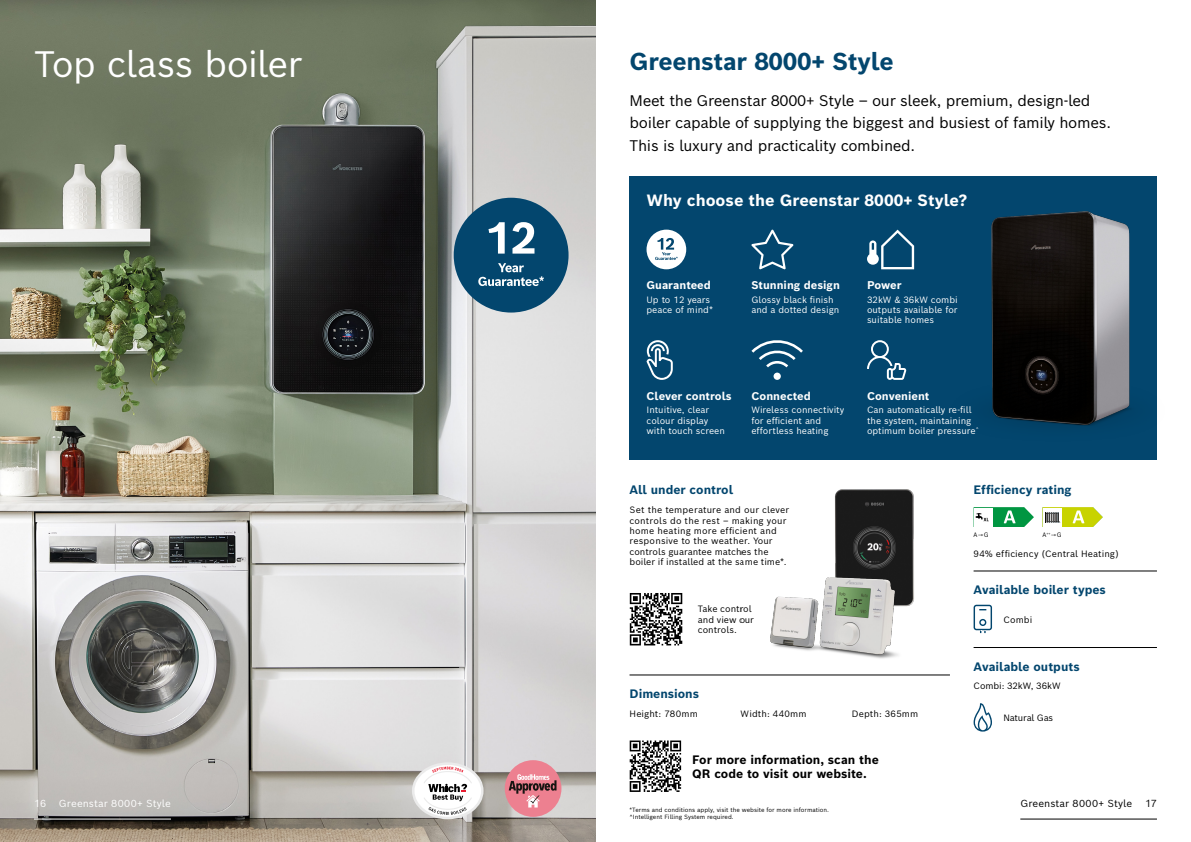
<style>
.page{position:relative;width:1191px;height:842px;background:#fff}
.page>*{position:absolute;margin:0;border:0;box-sizing:border-box;transform-origin:0 0}
.t1{font:36px "Bosch Sans";letter-spacing:-.025em;color:#fff}
.t2{font:700 24px "Bosch Sans";letter-spacing:-.01em;color:#03466e}
.t3{font:700 16px "Bosch Sans";color:#fff}
.t4{font:15px/22.5px "Bosch Sans";letter-spacing:-.02em;color:#000}
.t5{font:700 12px "Bosch Sans";color:#03466e}
.t6{font:700 12px/13.8px "Bosch Sans";color:#000}
.t7{font:700 11px "Bosch Sans";color:#fff}
.t8{font:10px "Bosch Sans";letter-spacing:.01em;color:#fff}
.t9{font:10px "Bosch Sans";letter-spacing:.01em;color:#000}
.t10{font:9px/10.4px "Bosch Sans";letter-spacing:.01em;color:#000}
.t11{font:9px/10.4px "Bosch Sans";color:#fff}
.t12{font:9px "Bosch Sans";letter-spacing:-.015em;color:#000}
.t13{font:6.3px "Bosch Sans";color:#000}
.t14{font:6px/7.2px "Bosch Sans";color:#000}
.t15{font:3.7px "Bosch Sans";color:#000}
.s1{font-size:6.3px}
</style>
<div class="page">
<img style="left:835px;top:489px;width:79px;height:117px">
<img style="left:0;top:0;width:595px;height:842px">
<div style="left:629px;top:176px;width:528px;height:283px;background:#03466e"></div>
<hr style="left:1020px;top:819px;width:137px;height:1px;background:#000">
<hr style="left:34px;top:819px;width:137px;height:1px;background:#fff">
<div style="left:505px;top:760px;width:56px;height:57px;background:#ed8090;border-radius:50%"></div>
<svg style="left:509px;top:774px;width:47px;height:33px"></svg>
<hr style="left:629px;top:675px;width:321px;height:1px;background:#000">
<hr style="left:973px;top:571px;width:184px;height:1px;background:#000">
<hr style="left:973px;top:647px;width:184px;height:1px;background:#000">
<svg style="left:1042px;top:507px;width:60px;height:20px"></svg>
<svg style="left:973px;top:507px;width:61px;height:20px"></svg>
<svg style="left:630px;top:593px;width:52px;height:52px"></svg>
<img style="left:835px;top:548px;width:74px;height:20px">
<img style="left:741px;top:568px;width:168px;height:108px">
<svg style="left:973px;top:605px;width:19px;height:28px"></svg>
<svg style="left:973px;top:703px;width:19px;height:29px"></svg>
<svg style="left:629px;top:740px;width:52px;height:52px"></svg>
<svg style="left:646px;top:340px;width:27px;height:40px"></svg>
<svg style="left:751px;top:340px;width:52px;height:40px"></svg>
<svg style="left:867px;top:340px;width:39px;height:40px"></svg>
<div style="left:454px;top:198px;width:114px;height:115px;background:#03466e;border-radius:50%"></div>
<svg style="left:488px;top:222px;width:46px;height:32px"></svg>
<svg style="left:478px;top:263px;width:66px;height:23px"></svg>
<svg style="left:867px;top:230px;width:47px;height:39px"></svg>
<div style="left:647px;top:231px;width:38px;height:37px;background:#fff;border-radius:50%"></div>
<div style="left:646px;top:230px;width:40px;height:39px;border:2px solid #fff;border-radius:50%"></div>
<svg style="left:655px;top:238px;width:22px;height:22px"></svg>
<svg style="left:751px;top:229px;width:42px;height:40px"></svg>
<svg style="left:412px;top:762px;width:71px;height:57px"></svg>
<img style="left:991px;top:211px;width:140px;height:215px">
<h1 class="t1" style="left:34px;top:39px;width:270px">Top class boiler</h1>
<h2 class="t2" style="left:629px;top:45px;width:265px">Greenstar 8000+ Style</h2>
<h3 class="t4" style="left:629px;top:88px;width:483px">Meet the Greenstar 8000+ Style – our sleek, premium, design-led boiler capable of supplying the biggest and busiest of family homes.<br>This is luxury and practicality combined.</h3>
<h3 class="t3" style="left:646px;top:189px;width:322px">Why choose the Greenstar 8000+ Style?</h3>
<p class="t7" style="left:646px;top:278px;width:66px">Guaranteed</p>
<p class="t11" style="left:646px;top:294px;width:68px">Up to 12 years peace of mind*</p>
<p class="t7" style="left:751px;top:278px;width:90px">Stunning design</p>
<p class="t11" style="left:751px;top:294px;width:89px">Glossy black finish and a dotted design</p>
<p class="t7" style="left:867px;top:278px;width:36px">Power</p>
<p class="t11" style="left:867px;top:294px;width:92px;text-align:justify">32kW &amp; 36kW combi outputs available for suitable homes</p>
<p class="t7" style="left:646px;top:389px;width:86px">Clever controls</p>
<p class="t11" style="left:646px;top:404px;width:80px">Intuitive, clear colour display with touch screen</p>
<p class="t7" style="left:751px;top:389px;width:61px">Connected</p>
<p class="t11" style="left:751px;top:404px;width:95px">Wireless connectivity for efficient and effortless heating</p>
<h3 class="t5" style="left:629px;top:482px;width:105px">All under control</h3>
<p class="t10" style="left:629px;top:504px;width:161px">Set the temperature and our clever controls do the rest – making your home heating more efficient and responsive to the weather. Your controls guarantee matches the boiler if installed at the same time*.</p>
<p class="t10" style="left:698px;top:604px;width:58px">Take control and view our controls.</p>
<p class="t7" style="left:867px;top:389px;width:64px">Convenient</p>
<p class="t11" style="left:867px;top:404px;width:113px">Can automatically re-fill the system, maintaining optimum boiler pressure<sup>^</sup></p>
<h3 class="t5" style="left:973px;top:482px;width:99px">Efficiency rating</h3>
<p class="t13" style="left:1042px;top:530px;width:5px">A</p>
<p class="t13" style="left:973px;top:530px;width:16px">A→G</p>
<p class="t15" style="left:1046px;top:531px;width:17px">++<span class="s1">→G</span></p>
<p class="t10" style="left:973px;top:548px;width:147px">94% efficiency (Central Heating)</p>
<h3 class="t5" style="left:973px;top:582px;width:134px">Available boiler types</h3>
<p class="t10" style="left:1003px;top:614px;width:30px">Combi</p>
<h3 class="t5" style="left:629px;top:685px;width:71px">Dimensions</h3>
<p class="t10" style="left:629px;top:708px;width:70px">Height: 780mm</p>
<p class="t10" style="left:740px;top:708px;width:67px">Width: 440mm</p>
<p class="t10" style="left:851px;top:708px;width:68px">Depth: 365mm</p>
<h3 class="t5" style="left:973px;top:658px;width:108px">Available outputs</h3>
<p class="t10" style="left:973px;top:680px;width:89px">Combi: 32kW, 36kW</p>
<p class="t12" style="left:1003px;top:712px;width:51px">Natural Gas</p>
<h3 class="t6" style="left:692px;top:752px;width:188px">For more information, scan the<br>QR code to visit our website.</h3>
<p class="t14" style="left:629px;top:806px;width:201px">*Terms and conditions apply, visit the website for more information. ^Intelligent Filling System required.</p>
<p class="t8" style="left:34px;top:797px;width:14px">16</p>
<p class="t8" style="left:59px;top:797px;width:113px">Greenstar 8000+ Style</p>
<p class="t9" style="left:1020px;top:797px;width:113px">Greenstar 8000+ Style</p>
<p class="t9" style="left:1145px;top:797px;width:13px">17</p>
</div>
